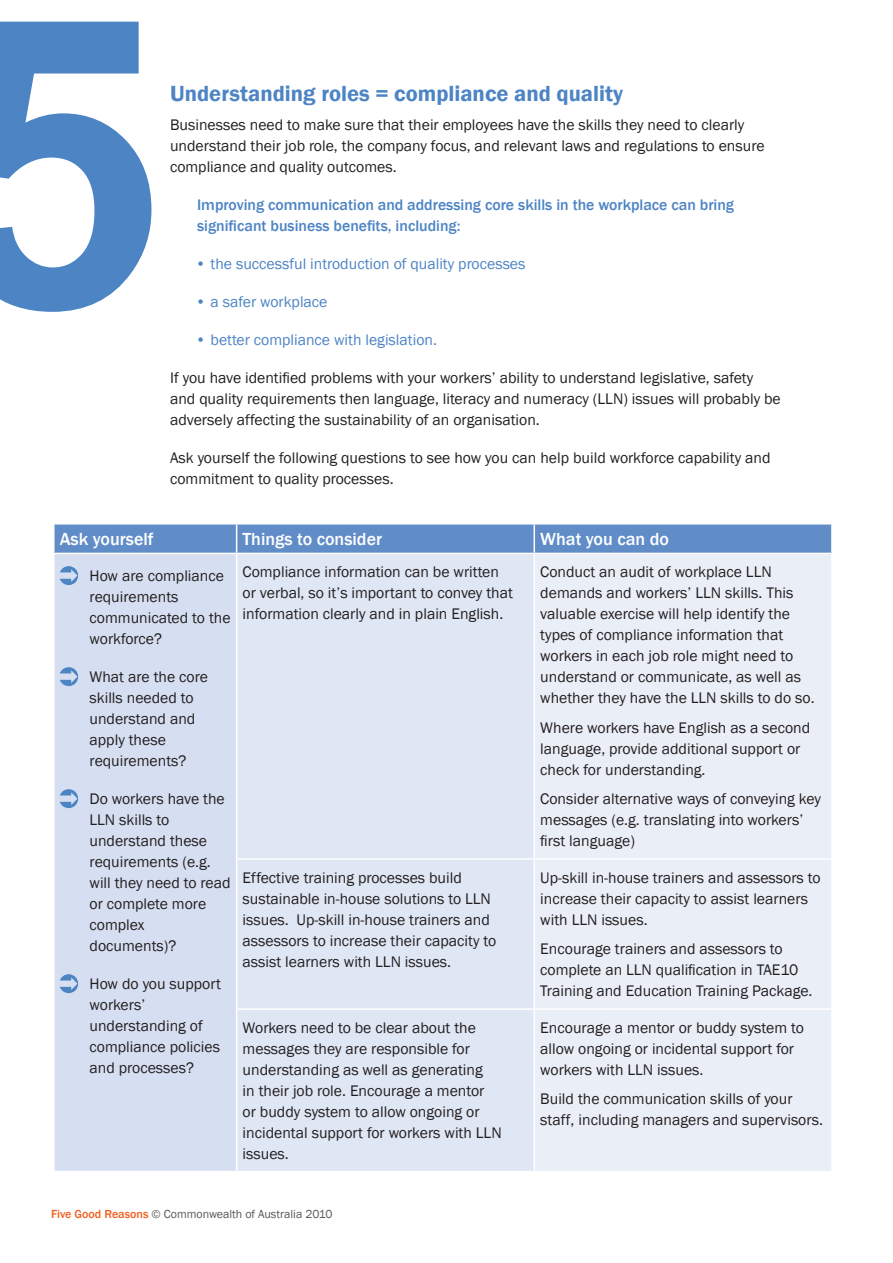
<style>
.page{position:relative;width:893px;height:1263px;background:#fff}
.page>*{position:absolute;margin:0;border:0;box-sizing:border-box;transform-origin:0 0}
.t1{font:700 403.95px "Arial";color:#4d84c4}
.t2{font:600 22.5px "Franklin Gothic";color:#4d84c4}
.t3{font:500 18px "Franklin Gothic";color:#fff}
.t4{font:15.75px/21px "Franklin Gothic";color:#231f20}
.t5{font:500 15.75px/21px "Franklin Gothic";color:#4d84c4}
.t6{font:15.75px "Franklin Gothic";color:#4d84c4}
.t7{font:12px "Franklin Gothic";color:#57585a}
.s1{font-weight:500;color:#f26021}
</style>
<div class="page">
<div style="left:54px;top:553px;width:183px;height:618px;background:#d6dff1"></div>
<div style="left:237px;top:554px;width:297px;height:617px;background:#dfe6f4"></div>
<div style="left:535px;top:554px;width:296px;height:617px;background:#eaeef7"></div>
<svg style="left:54px;top:524px;width:777px;height:29px;background:#658fc9"></svg>
<hr style="left:53px;top:553px;width:184px;height:1px;background:#fff">
<hr style="left:53px;top:554px;width:2px;height:305px;background:#fff">
<hr style="left:236px;top:554px;width:1px;height:304px;background:#fff">
<hr style="left:53px;top:859px;width:2px;height:150px;background:#fff">
<hr style="left:236px;top:858px;width:298px;height:2px;background:#fff">
<hr style="left:236px;top:860px;width:1px;height:148px;background:#fff">
<hr style="left:534px;top:858px;width:299px;height:2px;background:#fff">
<hr style="left:53px;top:1009px;width:2px;height:162px;background:#fff">
<hr style="left:236px;top:1008px;width:298px;height:2px;background:#fff">
<hr style="left:236px;top:1010px;width:1px;height:161px;background:#fff">
<hr style="left:534px;top:1008px;width:299px;height:2px;background:#fff">
<svg style="left:60px;top:566px;width:18px;height:19px"></svg>
<svg style="left:60px;top:667px;width:18px;height:19px"></svg>
<svg style="left:60px;top:789px;width:18px;height:19px"></svg>
<svg style="left:60px;top:974px;width:18px;height:19px"></svg>
<h1 class="t1" style="left:-61px;top:-101px;width:226px">5</h1>
<h2 class="t2" style="left:170px;top:79px;width:454px">Understanding roles = compliance and quality</h2>
<p class="t4" style="left:170px;top:115px;width:596px">Businesses need to make sure that their employees have the skills they need to clearly understand their job role, the company focus, and relevant laws and regulations to ensure compliance and quality outcomes.</p>
<p class="t5" style="left:197px;top:195px;width:538px">Improving communication and addressing core skills in the workplace can bring significant business benefits, including:</p>
<p class="t6" style="left:196px;top:254px;width:331px">• the successful introduction of quality processes</p>
<p class="t6" style="left:196px;top:292px;width:133px">• a safer workplace</p>
<p class="t6" style="left:196px;top:330px;width:243px">• better compliance with legislation.</p>
<p class="t4" style="left:170px;top:368px;width:612px">If you have identified problems with your workers’ ability to understand legislative, safety and quality requirements then language, literacy and numeracy (LLN) issues will probably be adversely affecting the sustainability of an organisation.</p>
<p class="t4" style="left:170px;top:448px;width:602px">Ask yourself the following questions to see how you can help build workforce capability and commitment to quality processes.</p>
<p class="t3" style="left:60px;top:528px;width:95px">Ask yourself</p>
<p class="t3" style="left:243px;top:528px;width:141px">Things to consider</p>
<p class="t3" style="left:540px;top:528px;width:130px">What you can do</p>
<p class="t4" style="left:90px;top:565px;width:142px">How are compliance requirements communicated to the workforce?</p>
<p class="t4" style="left:90px;top:666px;width:120px">What are the core skills needed to understand and apply these requirements?</p>
<p class="t4" style="left:90px;top:788px;width:143px">Do workers have the<br>LLN skills to understand these requirements (e.g. will they need to read or complete more complex documents)?</p>
<p class="t4" style="left:90px;top:973px;width:133px">How do you support workers’ understanding of compliance policies and processes?</p>
<p class="t4" style="left:243px;top:562px;width:272px">Compliance information can be written or verbal, so it’s important to convey that information clearly and in plain English.</p>
<p class="t4" style="left:540px;top:562px;width:276px">Conduct an audit of workplace LLN demands and workers’ LLN skills. This valuable exercise will help identify the types of compliance information that workers in each job role might need to understand or communicate, as well as whether they have the LLN skills to do so.</p>
<p class="t4" style="left:540px;top:717px;width:272px">Where workers have English as a second language, provide additional support or check for understanding.</p>
<p class="t4" style="left:540px;top:789px;width:282px">Consider alternative ways of conveying key messages (e.g. translating into workers’ first language)</p>
<p class="t4" style="left:243px;top:867px;width:255px">Effective training processes build sustainable in-house solutions to LLN issues. Up-skill in-house trainers and assessors to increase their capacity to assist learners with LLN issues.</p>
<p class="t4" style="left:540px;top:867px;width:282px">Up-skill in-house trainers and assessors to increase their capacity to assist learners with LLN issues.</p>
<p class="t4" style="left:540px;top:939px;width:274px">Encourage trainers and assessors to complete an LLN qualification in TAE10<br>Training and Education Training Package.</p>
<p class="t4" style="left:243px;top:1017px;width:261px">Workers need to be clear about the messages they are responsible for understanding as well as generating<br>in their job role. Encourage a mentor or buddy system to allow ongoing or incidental support for workers with LLN issues.</p>
<p class="t4" style="left:540px;top:1017px;width:265px">Encourage a mentor or buddy system to allow ongoing or incidental support for workers with LLN issues.</p>
<p class="t4" style="left:540px;top:1089px;width:284px">Build the communication skills of your staff, including managers and supervisors.</p>
<p class="t7" style="left:51px;top:1206px;width:283px"><span class="s1">Five Good Reasons</span> © Commonwealth of Australia 2010</p>
</div>
